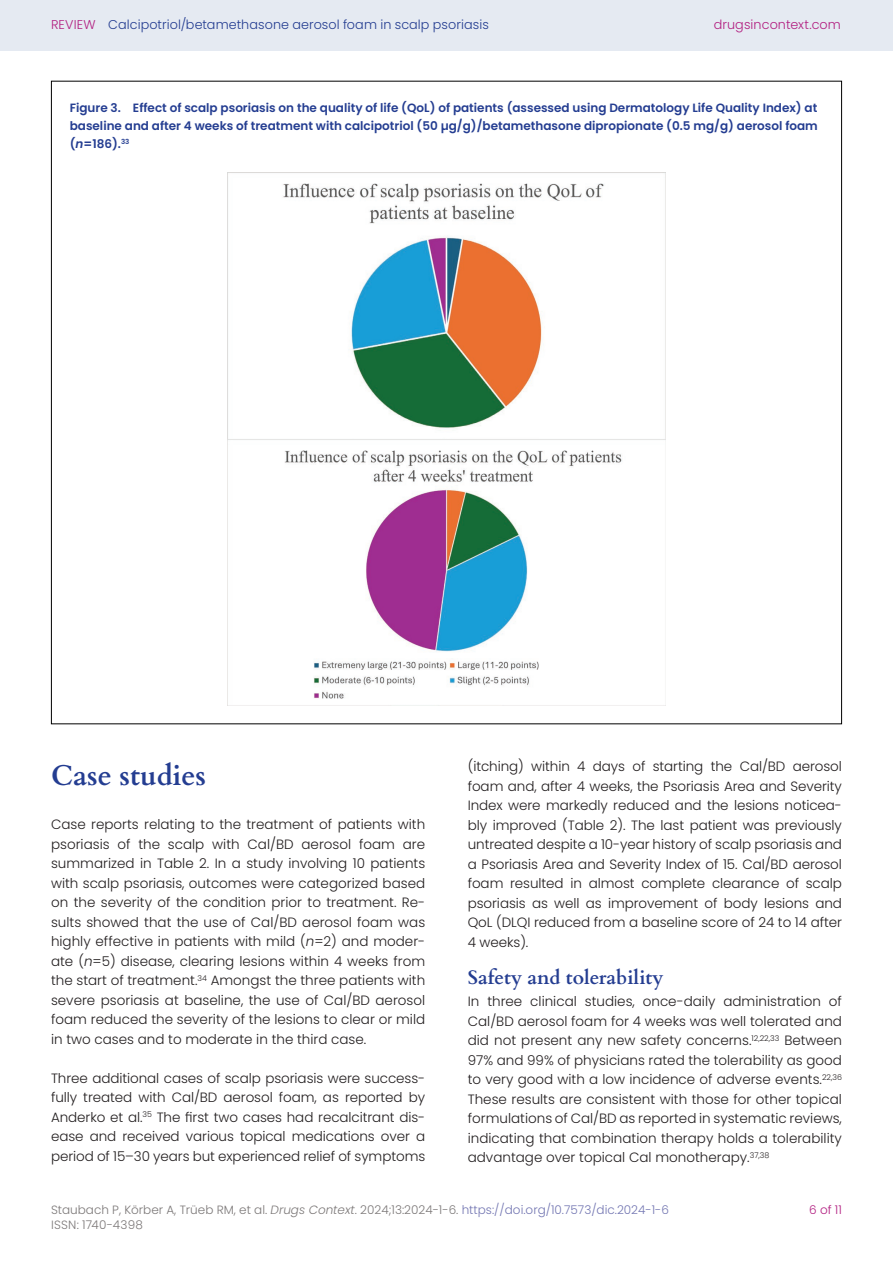
<style>
.page{position:relative;width:893px;height:1263px;background:#fff}
.page>*{position:absolute;margin:0;border:0;box-sizing:border-box;transform-origin:0 0}
.t1{font:700 28.5px "Cardo";color:#243d91}
.t2{font:700 19.5px "Cardo";color:#243d91}
.Body_Black_First{font:300 13.5px/19.5px "Poppins";color:#231f20;text-align:justify}
.Body_Black{font:300 13.5px/19.5px "Poppins";letter-spacing:-.005em;color:#231f20;text-align:justify}
.t3{font:300 12.75px "Poppins";letter-spacing:.01em;color:#243d91}
.t4{font:300 12.75px "Poppins";letter-spacing:.01em;color:#b21f81}
.Figure_Table_Caption{font:600 12px/18px "Poppins";color:#243d91;text-align:justify}
.t5{font:300 12px "Poppins";color:#7c7878}
.t6{font:300 12px "Poppins";color:#b21f81}
.s1{color:#b21f81}
.s2{font-style:italic}
.s3{color:#7376b2}
</style>
<div class="page">
<div style="left:0;top:0;width:893px;height:51px;background:#e5eaf2"></div>
<img style="left:228px;top:183px;width:437px;height:523px">
<p class="t3" style="left:51px;top:17px;width:439px"><span class="s1">REVIEW</span> Calcipotriol/betamethasone aerosol foam in scalp psoriasis</p>
<p class="t4" style="left:714px;top:17px;width:129px">drugsincontext.com</p>
<p class="Figure_Table_Caption" style="left:70px;top:99px;width:749px">Figure 3. Effect of scalp psoriasis on the quality of life (QoL) of patients (assessed using Dermatology Life Quality Index) at baseline and after 4 weeks of treatment with calcipotriol (50 µg/g)/betamethasone dipropionate (0.5 mg/g) aerosol foam (<span class="s2">n</span>=186).<sup>33</sup></p>
<h1 class="t1" style="left:51px;top:753px;width:157px">Case studies</h1>
<p class="Body_Black_First" style="left:51px;top:815px;width:376px">Case reports relating to the treatment of patients with psoriasis of the scalp with Cal/BD aerosol foam are summarized in Table 2. In a study involving 10 patients with scalp psoriasis, outcomes were categorized based on the severity of the condition prior to treatment. Re&shy;sults showed that the use of Cal/BD aerosol foam was highly effective in patients with mild (<span class="s2">n</span>=2) and moder&shy;ate (<span class="s2">n</span>=5) disease, clearing lesions within 4 weeks from the start of treatment.<sup>34</sup> Amongst the three patients with severe psoriasis at baseline, the use of Cal/BD aerosol foam reduced the severity of the lesions to clear or mild in two cases and to moderate in the third case.</p>
<p class="Body_Black" style="left:51px;top:1068px;width:376px">Three additional cases of scalp psoriasis were success&shy;fully treated with Cal/BD aerosol foam, as reported by Anderko et al.<sup>35</sup> The first two cases had recalcitrant dis&shy;ease and received various topical medications over a period of 15–30 years but experienced relief of symptoms</p>
<p class="Body_Black" style="left:468px;top:757px;width:376px">(itching) within 4 days of starting the Cal/BD aerosol foam and, after 4 weeks, the Psoriasis Area and Severity Index were markedly reduced and the lesions noticea&shy;bly improved (Table 2). The last patient was previously untreated despite a 10-year history of scalp psoriasis and a Psoriasis Area and Severity Index of 15. Cal/BD aerosol foam resulted in almost complete clearance of scalp psoriasis as well as improvement of body lesions and QoL (DLQI reduced from a baseline score of 24 to 14 after 4 weeks).</p>
<h2 class="t2" style="left:468px;top:961px;width:197px">Safety and tolerability</h2>
<p class="Body_Black_First" style="left:468px;top:992px;width:376px">In three clinical studies, once-daily administration of Cal/BD aerosol foam for 4 weeks was well tolerated and did not present any new safety concerns.<sup>12,22,33</sup> Between 97% and 99% of physicians rated the tolerability as good to very good with a low incidence of adverse events.<sup>22,36<br></sup>These results are consistent with those for other topical formulations of Cal/BD as reported in systematic reviews, indicating that combination therapy holds a tolerability advantage over topical Cal monotherapy.<sup>37,38</sup></p>
<p class="t5" style="left:51px;top:1203px;width:619px">Staubach P, Körber A, Trüeb RM, et al. <span class="s2">Drugs Context</span>. 2024;13:2024-1-6. <span class="s3">https://doi.org/10.7573/dic.2024-1-6</span></p>
<p class="t6" style="left:809px;top:1203px;width:34px">6 of 11</p>
<p class="t5" style="left:51px;top:1218px;width:93px">ISSN: 1740-4398</p>
</div>
